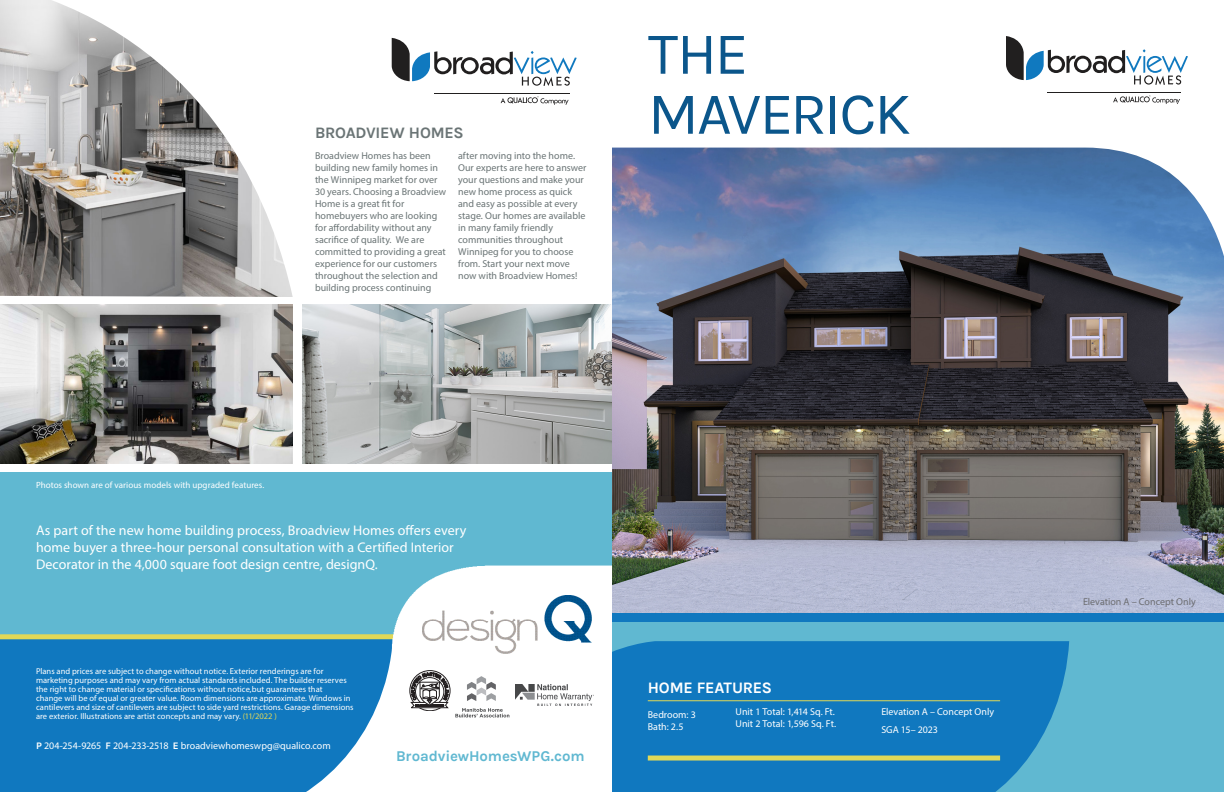
<style>
.page{position:relative;width:1224px;height:792px;background:#fff}
.page>*{position:absolute;margin:0;border:0;box-sizing:border-box;transform-origin:0 0}
.Broadview_Header{font:60px "Karla";letter-spacing:-.03em;color:#0b568b}
.Broadview_Subhead{font:700 16px "Karla";letter-spacing:-.015em;color:#6a7475}
.Broadview_Subhead-2{font:700 16px "Karla";letter-spacing:-.015em;color:#fff}
.Broadview_Web_Addres{font:700 15px "Karla";letter-spacing:-.01em;color:#60b8d1}
.Braodview_Intro_Para{font:14px/17px "Myriad Pro";color:#fff}
.Broadview_Copy{font:10px/12px "Myriad Pro";color:#6a7475}
.Broadview_Copy-2{font:10px/12px "Myriad Pro";color:#fff}
.Broadview_Copy-3{font:10px "Myriad Pro";color:#6c6d70}
.Broadview_Feature_Co{font:10px/12px "Myriad Pro";color:#fff}
.Broadview_Fine_Print{font:9px "Myriad Pro";letter-spacing:.005em;color:#fff}
.Broadview_Fine_Print-2{font:8.5px/9px "Myriad Pro";letter-spacing:.005em;color:#fff}
.s1{color:#e1d857}
.s2{font-family:"Karla";font-weight:700}
</style>
<div class="page">
<img style="left:612px;top:148px;width:612px;height:465px">
<div style="left:0;top:472px;width:612px;height:166px;background:#60b8d1"></div>
<div style="left:0;top:639px;width:392px;height:153px;background:#1078bf"></div>
<div style="left:612px;top:618px;width:612px;height:174px;background:#60b8d1"></div>
<svg style="left:612px;top:641px;width:457px;height:151px;background:#157cbf"></svg>
<svg style="left:1006px;top:36px;width:182px;height:49px"></svg>
<svg style="left:1113px;top:95px;width:67px;height:9px"></svg>
<hr style="left:1048px;top:92px;width:133px;height:1px;background:#211f1f">
<hr style="left:648px;top:700px;width:352px;height:1px;background:#e1d857">
<div style="left:648px;top:756px;width:352px;height:5px;background:#e1d857"></div>
<div style="left:612px;top:613px;width:612px;height:9px;background:#1078bf"></div>
<svg style="left:392px;top:38px;width:185px;height:48px"></svg>
<svg style="left:501px;top:96px;width:68px;height:9px"></svg>
<hr style="left:434px;top:93px;width:135px;height:1px;background:#211f1f">
<img style="left:516px;top:685px;width:78px;height:20px">
<svg style="left:410px;top:670px;width:99px;height:47px"></svg>
<img style="left:0;top:305px;width:292px;height:159px">
<img style="left:302px;top:304px;width:310px;height:160px">
<img style="left:0;top:0;width:293px;height:297px">
<div style="left:0;top:634px;width:397px;height:5px;background:#e1d857"></div>
<img style="left:346px;top:565px;width:266px;height:85px">
<img style="left:423px;top:596px;width:168px;height:58px">
<p class="Broadview_Subhead" style="left:315px;top:124px;width:150px">BROADVIEW HOMES</p>
<p class="Broadview_Copy" style="left:315px;top:150px;width:133px">Broadview Homes has been building new family homes in the Winnipeg market for over<br>30 years. Choosing a Broadview<br>Home is a great fit for homebuyers who are looking for affordability without any sacrifice of quality. We are committed to providing a great experience for our customers throughout the selection and building process continuing</p>
<p class="Broadview_Copy" style="left:458px;top:150px;width:130px">after moving into the home.<br>Our experts are here to answer your questions and make your new home process as quick and easy as possible at every stage. Our homes are available in many family friendly communities throughout<br>Winnipeg for you to choose from. Start your next move now with Broadview Homes!</p>
<p class="Broadview_Header" style="left:648px;top:21px;width:102px">THE</p>
<p class="Broadview_Header" style="left:648px;top:81px;width:264px">MAVERICK</p>
<p class="Broadview_Fine_Print" style="left:36px;top:479px;width:230px">Photos shown are of various models with upgraded features.</p>
<p class="Braodview_Intro_Para" style="left:36px;top:521px;width:432px">As part of the new home building process, Broadview Homes offers every home buyer a three-hour personal consultation with a Certified Interior<br>Decorator in the 4,000 square foot design centre, designQ.</p>
<p class="Broadview_Fine_Print-2" style="left:36px;top:666px;width:319px">Plans and prices are subject to change without notice. Exterior renderings are for marketing purposes and may vary from actual standards included. The builder reserves the right to change material or specifications without notice,but guarantees that<br>change will be of equal or greater value. Room dimensions are approximate. Windows in cantilevers and size of cantilevers are subject to side yard restrictions. Garage dimensions are exterior. Illustrations are artist concepts and may vary. <span class="s1">(11/2022 )</span></p>
<p class="Broadview_Copy-2" style="left:36px;top:740px;width:296px"><span class="s2">P</span> 204-254-9265 <span class="s2">F</span> 204-233-2518 <span class="s2">E</span> broadviewhomeswpg@qualico.com</p>
<p class="Broadview_Web_Addres" style="left:396px;top:747px;width:190px">BroadviewHomesWPG.com</p>
<p class="Broadview_Subhead-2" style="left:648px;top:678px;width:126px">HOME FEATURES</p>
<p class="Broadview_Feature_Co" style="left:648px;top:709px;width:50px">Bedroom: 3<br>Bath: 2.5</p>
<p class="Broadview_Copy-2" style="left:736px;top:706px;width:102px">Unit 1 Total: 1,414 Sq. Ft.<br>Unit 2 Total: 1,596 Sq. Ft.</p>
<p class="Broadview_Copy-2" style="left:881px;top:706px;width:114px">Elevation A – Concept Only</p>
<p class="Broadview_Copy-2" style="left:881px;top:724px;width:58px">SGA 15– 2023</p>
<p class="Broadview_Copy-3" style="left:1083px;top:596px;width:114px">Elevation A – Concept Only</p>
</div>
